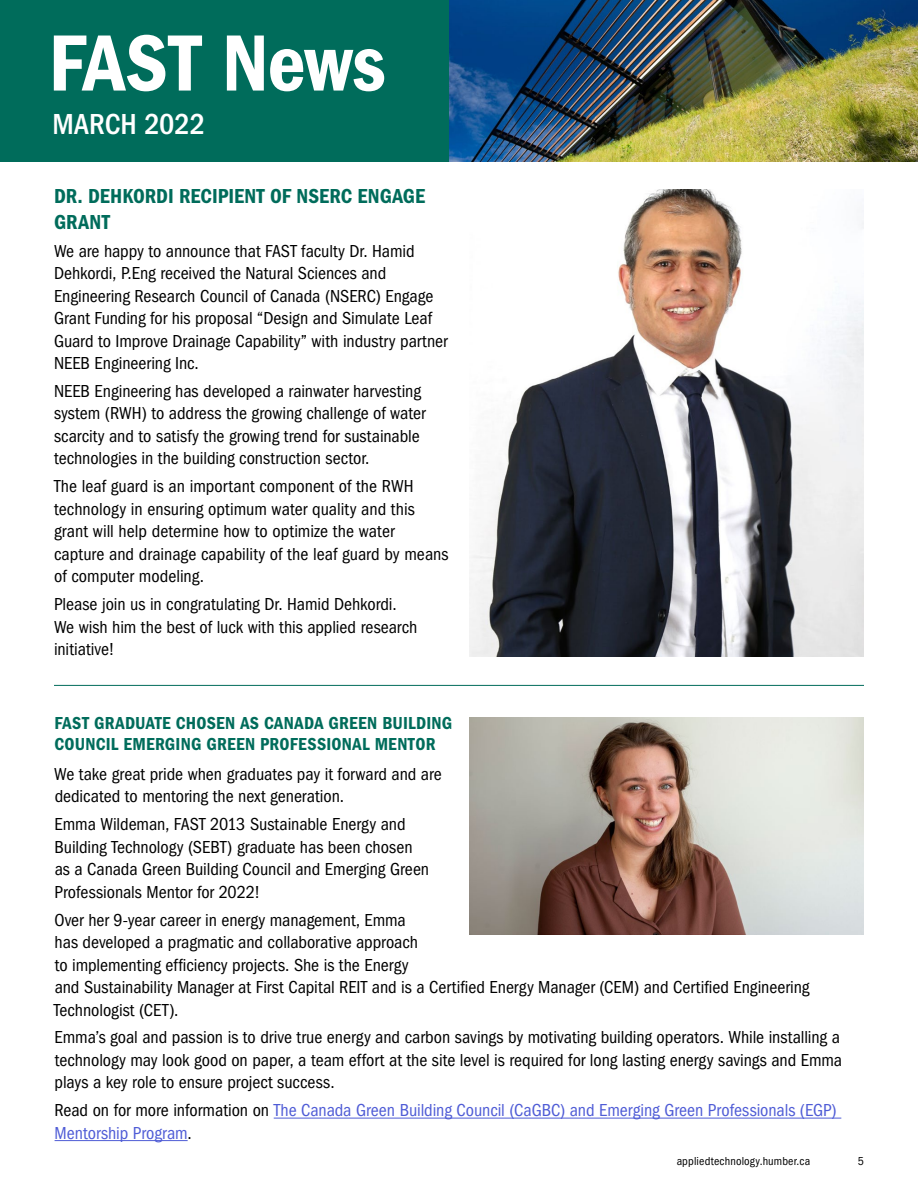
<style>
.page{position:relative;width:918px;height:1188px;background:#fff}
.page>*{position:absolute;margin:0;border:0;box-sizing:border-box;transform-origin:0 0}
.t1{font:82.5px "ITC Franklin Gothic Std Dm Cd";letter-spacing:-.005em;color:#fff}
.t2{font:500 condensed 30px "ITC Franklin Gothic Std";color:#fff}
.h2_content_header{font:21px/25.2px "ITC Franklin Gothic Std Dm Cd";color:#006c5b}
.p_body{font:condensed 18px/22.5px "ITC Franklin Gothic Std";color:#000}
.p_body-2{font:condensed 18px/22.5px "ITC Franklin Gothic Std";letter-spacing:-.005em;color:#4f5cd6}
.h3_content_sub_head{font:18px/21.6px "ITC Franklin Gothic Std Dm Cd";letter-spacing:.01em;color:#006c5b}
.h1_title{font:condensed 12px "ITC Franklin Gothic Std";letter-spacing:.01em;color:#000}
.s1{color:#000}
</style>
<div class="page">
<img style="left:449px;top:0;width:469px;height:162px">
<div style="left:0;top:0;width:449px;height:162px;background:#006c5b"></div>
<img style="left:469px;top:189px;width:395px;height:468px">
<hr style="left:54px;top:685px;width:810px;height:1px;background:#006c5b">
<hr style="left:274px;top:1118px;width:567px;height:1px;background:#4f5cd6">
<hr style="left:55px;top:1140px;width:133px;height:1px;background:#4f5cd6">
<img style="left:469px;top:717px;width:395px;height:218px">
<h1 class="t1" style="left:49px;top:16px;width:339px">FAST News</h1>
<h2 class="t2" style="left:52px;top:107px;width:154px">MARCH 2022</h2>
<p class="h2_content_header" style="left:54px;top:184px;width:373px">DR. DEHKORDI RECIPIENT OF NSERC ENGAGE<br>GRANT</p>
<p class="p_body" style="left:54px;top:239px;width:395px">We are happy to announce that FAST faculty Dr. Hamid Dehkordi, P.Eng received the Natural Sciences and Engineering Research Council of Canada (NSERC) Engage Grant Funding for his proposal “Design and Simulate Leaf Guard to Improve Drainage Capability” with industry partner NEEB Engineering Inc.</p>
<p class="p_body" style="left:54px;top:380px;width:373px">NEEB Engineering has developed a rainwater harvesting system (RWH) to address the growing challenge of water scarcity and to satisfy the growing trend for sustainable technologies in the building construction sector.</p>
<p class="p_body" style="left:54px;top:475px;width:396px">The leaf guard is an important component of the RWH technology in ensuring optimum water quality and this grant will help determine how to optimize the water capture and drainage capability of the leaf guard by means of computer modeling.</p>
<p class="p_body" style="left:54px;top:593px;width:365px">Please join us in congratulating Dr. Hamid Dehkordi.<br>We wish him the best of luck with this applied research initiative!</p>
<p class="h3_content_sub_head" style="left:54px;top:712px;width:399px">FAST GRADUATE CHOSEN AS CANADA GREEN BUILDING<br>COUNCIL EMERGING GREEN PROFESSIONAL MENTOR</p>
<p class="p_body" style="left:54px;top:763px;width:389px">We take great pride when graduates pay it forward and are dedicated to mentoring the next generation.</p>
<p class="p_body" style="left:55px;top:813px;width:376px">Emma Wildeman, FAST 2013 Sustainable Energy and Building Technology (SEBT) graduate has been chosen as a Canada Green Building Council and Emerging Green Professionals Mentor for 2022!</p>
<p class="p_body" style="left:54px;top:908px;width:757px">Over her 9-year career in energy management, Emma<br>has developed a pragmatic and collaborative approach<br>to implementing efficiency projects. She is the Energy<br>and Sustainability Manager at First Capital REIT and is a Certified Energy Manager (CEM) and Certified Engineering Technologist (CET).</p>
<p class="p_body" style="left:55px;top:1026px;width:789px;text-align:justify">Emma’s goal and passion is to drive true energy and carbon savings by motivating building operators. While installing a technology may look good on paper, a team effort at the site level is required for long lasting energy savings and Emma plays a key role to ensure project success.</p>
<p class="p_body-2" style="left:55px;top:1099px;width:784px"><span class="s1">Read on for more information on</span> The Canada Green Building Council (CaGBC) and Emerging Green Professionals (EGP)<br>Mentorship Program<span class="s1">.</span></p>
<p class="h1_title" style="left:677px;top:1154px;width:135px">appliedtechnology.humber.ca</p>
<p class="h1_title" style="left:858px;top:1154px;width:8px">5</p>
</div>
